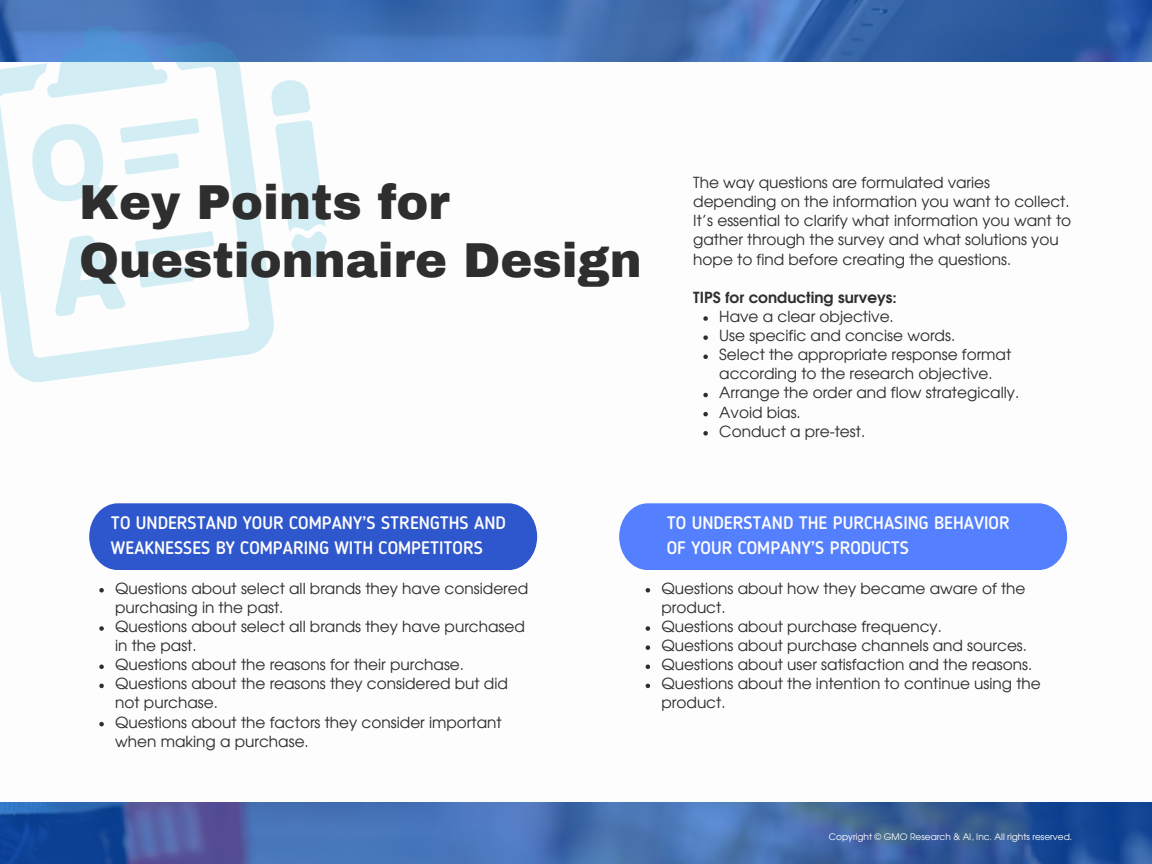
<style>
.page{position:relative;width:1152px;height:864px;background:#fff}
.page>*{position:absolute;margin:0;border:0;box-sizing:border-box;transform-origin:0 0}
.t1{font:900 48px/57.3px "Archivo";color:#2e2e2e}
.t2{font:500 18px/24.8px "Blogger Sans";color:#fdfdfd}
.t3{font:15.3px/19.2px "Evolventa";color:#2e2e2e}
.t4{font:700 15.3px "Evolventa";color:#2e2e2e}
.t5{font:9px "Evolventa";color:#fff}
</style>
<div class="page">
<svg style="left:0;top:802px;width:1152px;height:62px;background:#3c64a8"></svg>
<svg style="left:341px;top:0;width:811px;height:62px;background:#3a69ae"></svg>
<div style="left:89px;top:503px;width:448px;height:67px;background:#2f57cd"></div>
<div style="left:619px;top:503px;width:448px;height:67px;background:#547fff"></div>
<svg style="left:0;top:0;width:341px;height:382px"></svg>
<svg style="left:703px;top:316px;width:5px;height:5px"></svg>
<svg style="left:703px;top:335px;width:5px;height:5px"></svg>
<svg style="left:703px;top:355px;width:5px;height:4px"></svg>
<svg style="left:703px;top:393px;width:5px;height:4px"></svg>
<svg style="left:703px;top:412px;width:5px;height:4px"></svg>
<svg style="left:703px;top:431px;width:5px;height:5px"></svg>
<svg style="left:99px;top:588px;width:5px;height:5px"></svg>
<svg style="left:99px;top:626px;width:5px;height:5px"></svg>
<svg style="left:99px;top:665px;width:5px;height:4px"></svg>
<svg style="left:99px;top:684px;width:5px;height:4px"></svg>
<svg style="left:99px;top:722px;width:5px;height:4px"></svg>
<svg style="left:646px;top:588px;width:4px;height:5px"></svg>
<svg style="left:646px;top:626px;width:4px;height:5px"></svg>
<svg style="left:646px;top:645px;width:4px;height:5px"></svg>
<svg style="left:646px;top:665px;width:4px;height:4px"></svg>
<svg style="left:646px;top:684px;width:4px;height:4px"></svg>
<h3 class="t1" style="left:79px;top:174px;width:564px">Key Points for<br>Questionnaire Design</h3>
<p class="t3" style="left:693px;top:174px;width:379px">The way questions are formulated varies depending on the information you want to collect.<br>It’s essential to clarify what information you want to gather through the survey and what solutions you hope to find before creating the questions.</p>
<p class="t4" style="left:693px;top:291px;width:205px">TIPS for conducting surveys:</p>
<p class="t3" style="left:719px;top:308px;width:176px">Have a clear objective.</p>
<p class="t3" style="left:719px;top:327px;width:238px">Use specific and concise words.</p>
<p class="t3" style="left:719px;top:346px;width:294px">Select the appropriate response format according to the research objective.</p>
<p class="t3" style="left:719px;top:384px;width:302px">Arrange the order and flow strategically.</p>
<h2 class="t3" style="left:719px;top:403px;width:83px">Avoid bias.</h2>
<h2 class="t3" style="left:719px;top:422px;width:148px">Conduct a pre-test.</h2>
<h4 class="t2" style="left:111px;top:512px;width:396px">TO UNDERSTAND YOUR COMPANY’S STRENGTHS AND<br>WEAKNESSES BY COMPARING WITH COMPETITORS</h4>
<p class="t3" style="left:115px;top:579px;width:415px">Questions about select all brands they have considered purchasing in the past.</p>
<p class="t3" style="left:115px;top:618px;width:411px">Questions about select all brands they have purchased in the past.</p>
<p class="t3" style="left:115px;top:656px;width:350px">Questions about the reasons for their purchase.</p>
<p class="t3" style="left:115px;top:675px;width:394px">Questions about the reasons they considered but did not purchase.</p>
<p class="t3" style="left:115px;top:713px;width:388px">Questions about the factors they consider important when making a purchase.</p>
<h2 class="t2" style="left:667px;top:512px;width:344px">TO UNDERSTAND THE PURCHASING BEHAVIOR<br>OF YOUR COMPANY’S PRODUCTS</h2>
<p class="t3" style="left:661px;top:579px;width:366px">Questions about how they became aware of the product.</p>
<p class="t3" style="left:661px;top:618px;width:282px">Questions about purchase frequency.</p>
<p class="t3" style="left:661px;top:637px;width:367px">Questions about purchase channels and sources.</p>
<p class="t3" style="left:661px;top:656px;width:372px">Questions about user satisfaction and the reasons.</p>
<p class="t3" style="left:661px;top:675px;width:381px">Questions about the intention to continue using the product.</p>
<h1 class="t5" style="left:829px;top:833px;width:245px">Copyright © GMO Research &amp; AI, Inc. All rights reserved.</h1>
</div>
